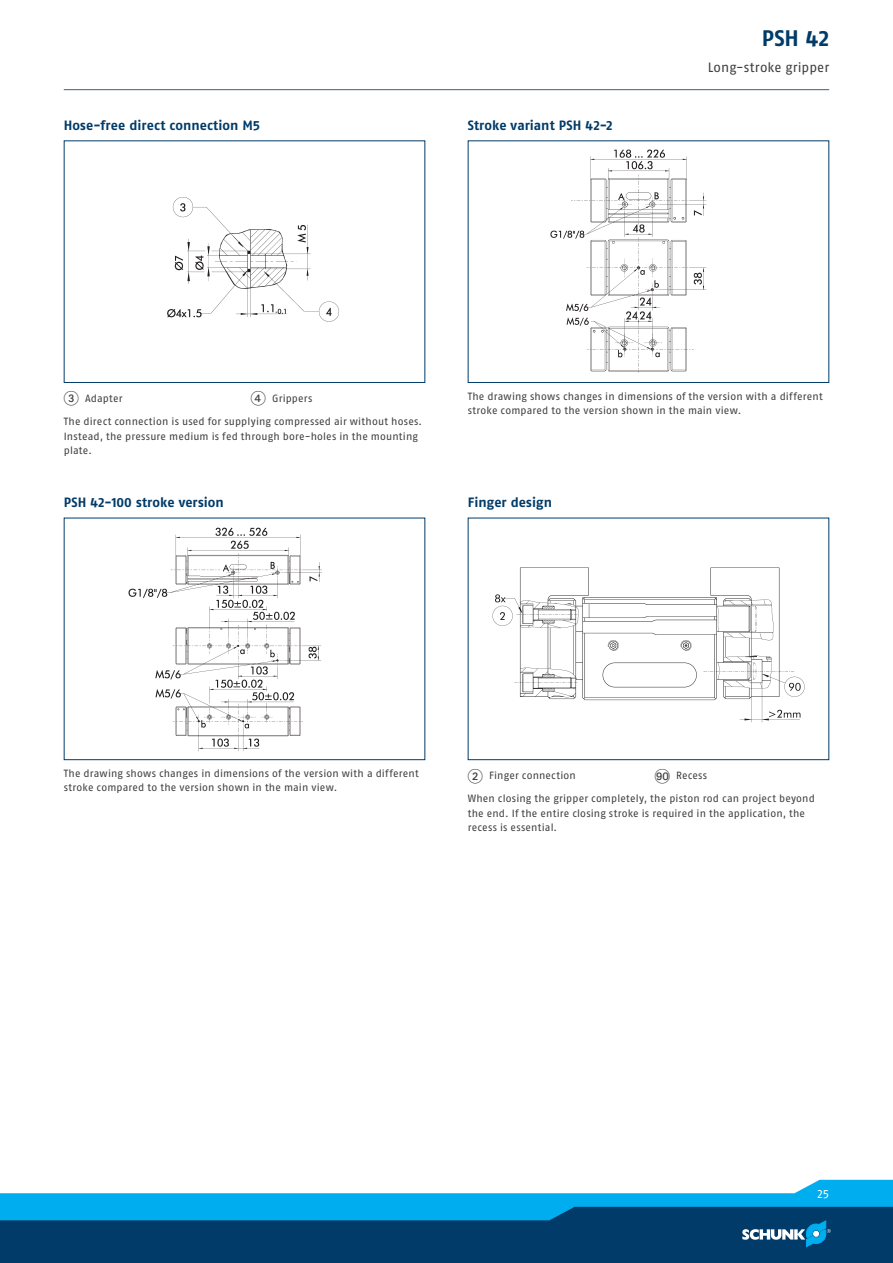
<style>
.page{position:relative;width:893px;height:1263px;background:#fff}
.page>*{position:absolute;margin:0;border:0;box-sizing:border-box;transform-origin:0 0}
.t1{font:700 22.5px "SCHUNK Fago Pro";color:#003b69}
.t2{font:700 13.5px "SCHUNK Fago Pro";letter-spacing:.005em;color:#003b69}
.t3{font:13.5px "SCHUNK Fago Pro";letter-spacing:.005em;color:#3e3e3f}
.t4{font:12px "SCHUNK Fago Pro";color:#fff}
.t5{font:10.5px/14.2px "SCHUNK Fago Pro";letter-spacing:.015em;color:#3e3e3f}
.s1{font-family:"Deco Numbers LH Circle";font-size:15px}
</style>
<div class="page">
<div style="left:0;top:1202px;width:893px;height:61px;background:#003b69"></div>
<svg style="left:0;top:1180px;width:893px;height:67px"></svg>
<hr style="left:64px;top:89px;width:765px;height:1px;background:#35628d">
<div style="left:64px;top:140px;width:361px;height:243px;border:1px solid #003b69"></div>
<img style="left:167px;top:197px;width:173px;height:125px">
<div style="left:468px;top:140px;width:361px;height:243px;border:1px solid #003b69"></div>
<img style="left:550px;top:149px;width:157px;height:224px">
<div style="left:64px;top:518px;width:361px;height:242px;border:1px solid #003b69"></div>
<img style="left:128px;top:527px;width:194px;height:224px">
<div style="left:468px;top:518px;width:361px;height:242px;border:1px solid #003b69"></div>
<img style="left:492px;top:567px;width:313px;height:156px">
<p class="t2" style="left:64px;top:117px;width:198px">Hose-free direct connection M5</p>
<p class="t2" style="left:468px;top:117px;width:147px">Stroke variant PSH 42-2</p>
<h1 class="t1" style="left:762px;top:24px;width:69px">PSH 42</h1>
<p class="t3" style="left:708px;top:60px;width:123px">Long-stroke gripper</p>
<p class="t5" style="left:64px;top:391px;width:60px"><span class="s1">3</span> Adapter</p>
<p class="t5" style="left:251px;top:391px;width:63px"><span class="s1">4</span> Grippers</p>
<p class="t5" style="left:64px;top:415px;width:360px">The direct connection is used for supplying compressed air without hoses.<br>Instead, the pressure medium is fed through bore-holes in the mounting plate.</p>
<p class="t2" style="left:64px;top:494px;width:162px">PSH 42-100 stroke version</p>
<p class="t5" style="left:468px;top:389px;width:356px">The drawing shows changes in dimensions of the version with a different stroke compared to the version shown in the main view.</p>
<p class="t2" style="left:468px;top:494px;width:86px">Finger design</p>
<p class="t5" style="left:64px;top:766px;width:356px">The drawing shows changes in dimensions of the version with a different stroke compared to the version shown in the main view.</p>
<p class="t5" style="left:468px;top:768px;width:110px"><span class="s1">2</span> Finger connection</p>
<p class="t5" style="left:655px;top:768px;width:54px"><span class="s1">IT</span> Recess</p>
<p class="t5" style="left:468px;top:792px;width:349px">When closing the gripper completely, the piston rod can project beyond the end. If the entire closing stroke is required in the application, the recess is essential.</p>
<p class="t4" style="left:817px;top:1186px;width:13px">25</p>
</div>
